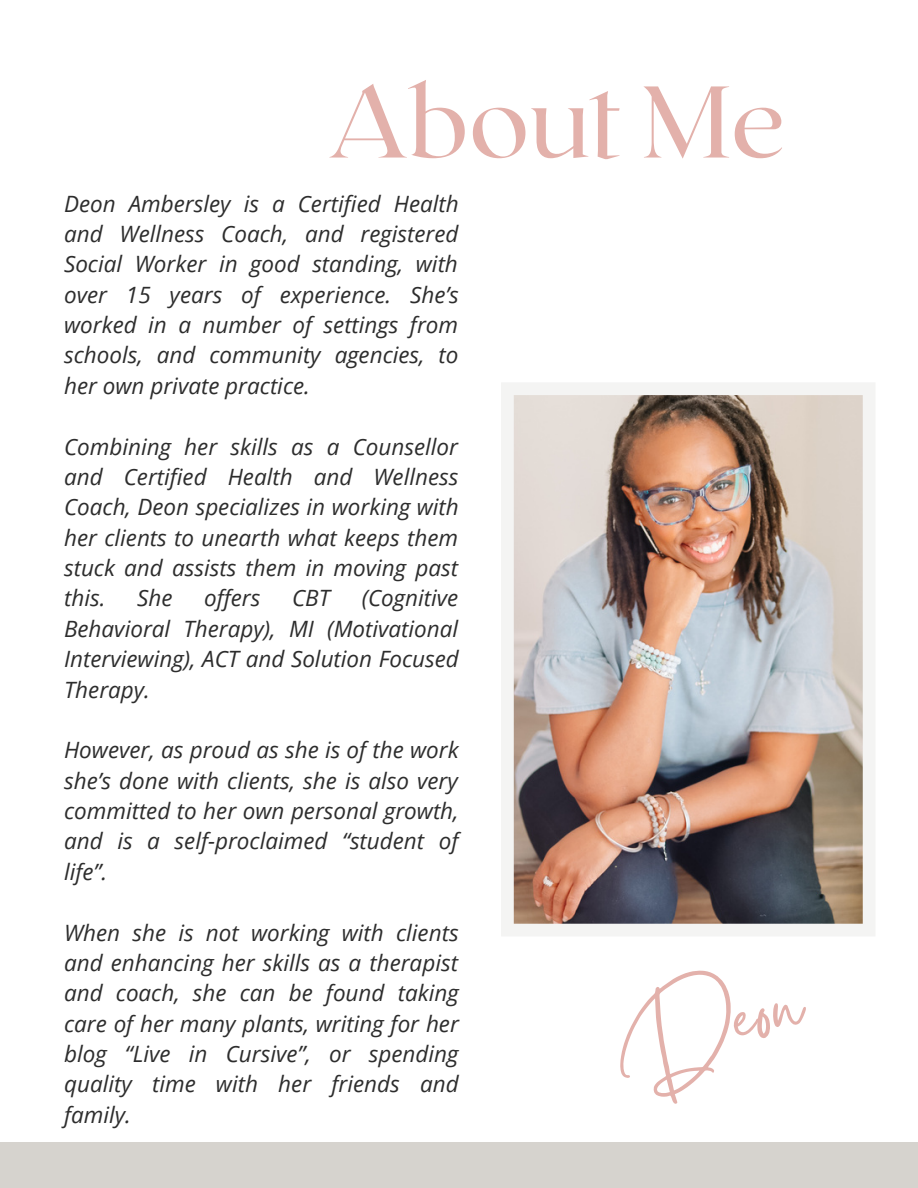
<style>
.page{position:relative;width:918px;height:1188px;background:#fff}
.page>*{position:absolute;margin:0;border:0;box-sizing:border-box;transform-origin:0 0}
.t1{font:101.55px "Roxborough CF";color:#e3b1ab}
.t2{font:101.55px "Gistesy";color:#e3b1ab}
.t3{font:italic 22.5px/30.3px "Open Sans";color:#2d2d2d;text-align:justify}
</style>
<div class="page">
<div style="left:0;top:1142px;width:918px;height:46px;background:#d6d3ce"></div>
<img style="left:501px;top:383px;width:374px;height:553px">
<h1 class="t1" style="left:327px;top:56px;width:459px">About Me</h1>
<p class="t3" style="left:64px;top:188px;width:396px">Deon Ambersley is a Certified Health and Wellness Coach, and registered Social Worker in good standing, with over 15 years of experience. She’s worked in a number of settings from schools, and community agencies, to her own private practice.</p>
<p class="t3" style="left:64px;top:431px;width:396px">Combining her skills as a Counsellor and Certified Health and Wellness Coach, Deon specializes in working with her clients to unearth what keeps them stuck and assists them in moving past this.</p>
<p class="t3" style="left:137px;top:582px;width:37px">She</p>
<p class="t3" style="left:204px;top:582px;width:58px">offers</p>
<p class="t3" style="left:292px;top:582px;width:39px">CBT</p>
<p class="t3" style="left:64px;top:582px;width:396px;text-indent:298px">(Cognitive Behavioral Therapy), MI (Motivational Interviewing), ACT and Solution Focused Therapy.</p>
<p class="t3" style="left:64px;top:734px;width:396px">However, as proud as she is of the work she’s done with clients, she is also very committed to her own personal growth, and is a self-proclaimed “student of life”.</p>
<p class="t3" style="left:64px;top:917px;width:396px">When she is not working with clients and enhancing her skills as a therapist and coach, she can be found taking care of her many plants, writing for her blog “Live in Cursive”, or spending quality time with her friends and family.</p>
<h1 class="t2" style="left:600px;top:980px;width:190px;rotate:-14deg">Deon</h1>
</div>
